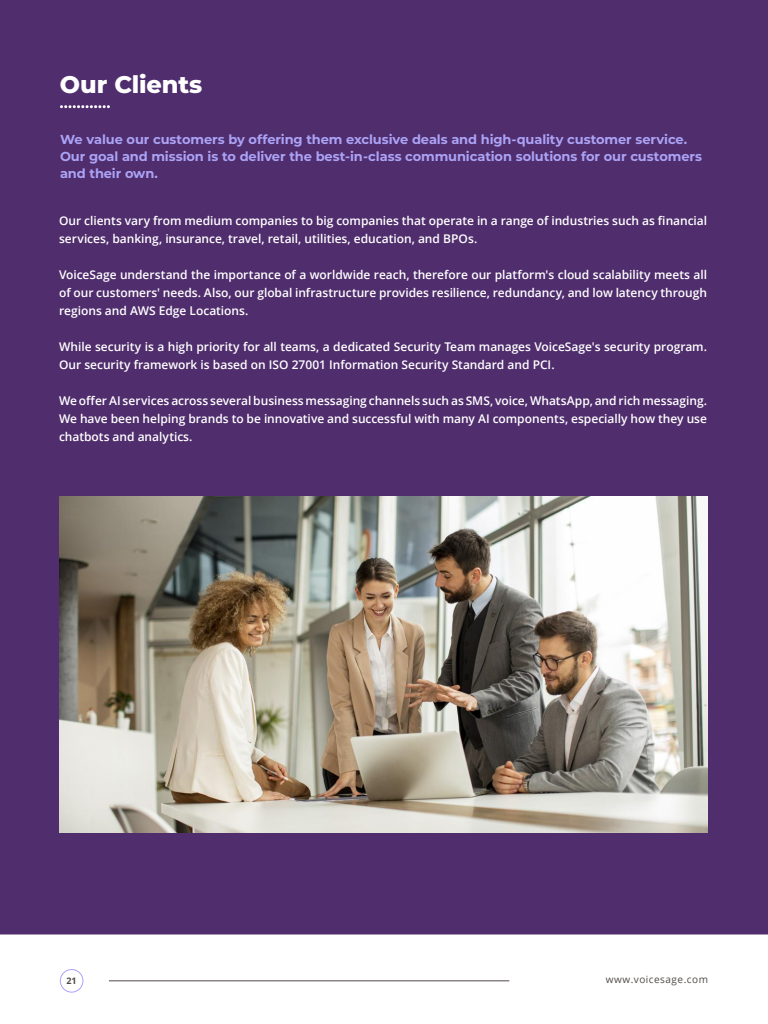
<style>
.page{position:relative;width:768px;height:1024px;background:#fff}
.page>*{position:absolute;margin:0;border:0;box-sizing:border-box;transform-origin:0 0}
.t1{font:800 24px "Montserrat";letter-spacing:-.005em;color:#fff}
.t2{font:700 13px/17px "Montserrat";letter-spacing:-.005em;color:#aba3f5}
.t3{font:600 12px/18px "Open Sans";letter-spacing:-.005em;color:#fff}
.t4{font:10px "Open Sans";letter-spacing:.05em;color:#514948}
.t5{font:700 9px "Open Sans";color:#514948}
</style>
<div class="page">
<div style="left:0;top:0;width:768px;height:934px;background:#502d6d"></div>
<img style="left:59px;top:497px;width:648px;height:336px">
<svg style="left:61px;top:105px;width:48px;height:3px"></svg>
<hr style="left:109px;top:981px;width:400px;height:1px;background:#514948">
<div style="left:60px;top:969px;width:23px;height:24px;border:1px solid #aba3f5;border-radius:50%"></div>
<h1 class="t1" style="left:60px;top:67px;width:144px">Our Clients</h1>
<p class="t2" style="left:60px;top:130px;width:644px">We value our customers by offering them exclusive deals and high-quality customer service.<br>Our goal and mission is to deliver the best-in-class communication solutions for our customers and their own.</p>
<p class="t3" style="left:59px;top:211px;width:649px">Our clients vary from medium companies to big companies that operate in a range of industries such as financial services, banking, insurance, travel, retail, utilities, education, and BPOs.</p>
<p class="t3" style="left:59px;top:265px;width:650px;text-align:justify">VoiceSage understand the importance of a worldwide reach, therefore our platform's cloud scalability meets all of our customers' needs. Also, our global infrastructure provides resilience, redundancy, and low latency through regions and AWS Edge Locations.</p>
<p class="t3" style="left:59px;top:337px;width:650px">While security is a high priority for all teams, a dedicated Security Team manages VoiceSage's security program.<br>Our security framework is based on ISO 27001 Information Security Standard and PCI.</p>
<p class="t3" style="left:59px;top:391px;width:650px;text-align:justify">We offer AI services across several business messaging channels such as SMS, voice, WhatsApp, and rich messaging.<br>We have been helping brands to be innovative and successful with many AI components, especially how they use chatbots and analytics.</p>
<p class="t5" style="left:66px;top:974px;width:12px">21</p>
<p class="t4" style="left:606px;top:973px;width:104px">www.voicesage.com</p>
</div>
